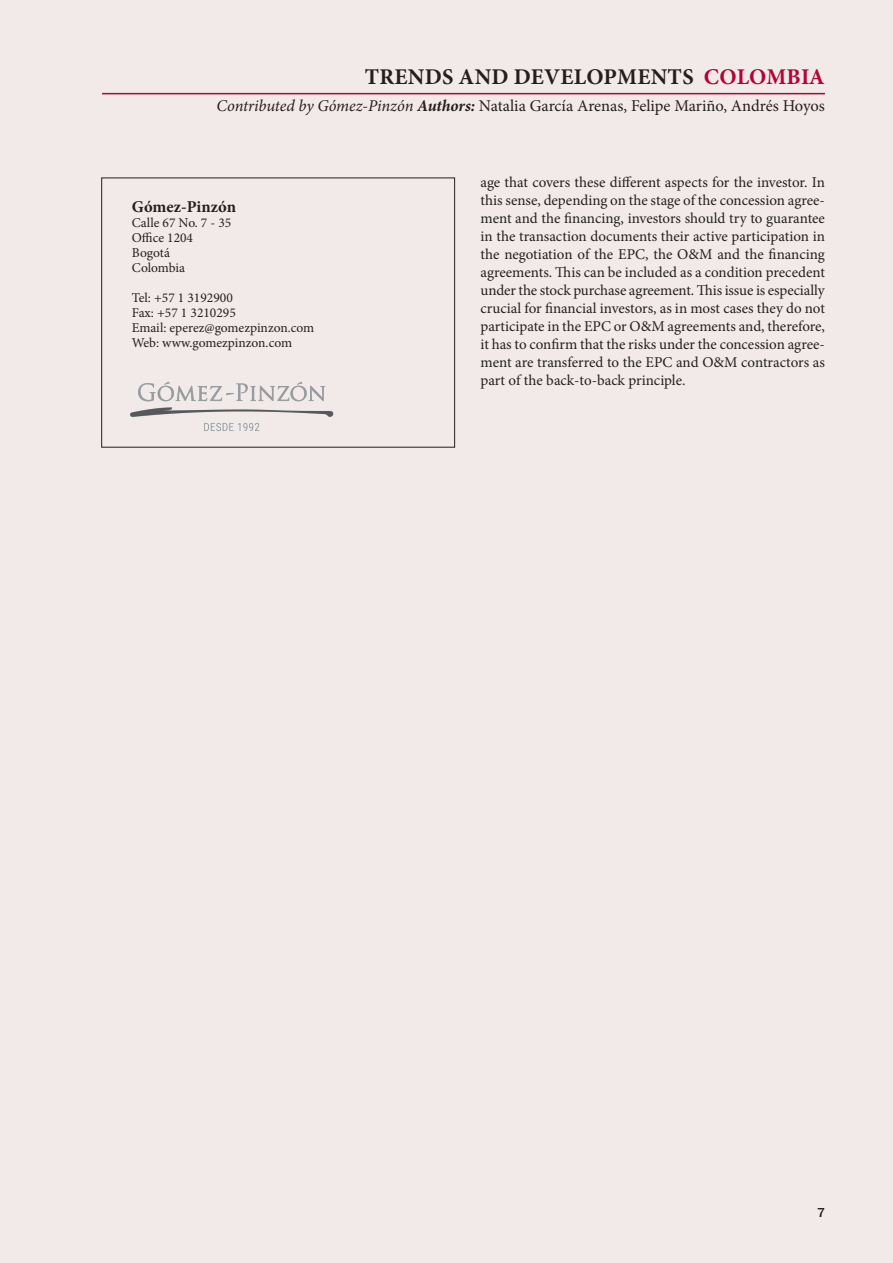
<style>
.page{position:relative;width:893px;height:1263px;background:#f1eae9}
.page>*{position:absolute;margin:0;border:0;box-sizing:border-box;transform-origin:0 0}
.t1{font:700 22.5px "Minion Pro";letter-spacing:.01em;color:#231f20}
.t2{font:700 22.5px "Minion Pro";color:#b30437}
.t3{font:16.5px "Minion Pro";letter-spacing:-.005em;color:#231f20}
.t4{font:700 16.5px "Minion Pro";color:#231f20}
.t5{font:15px/18px "Minion Pro";color:#231f20;text-align:justify}
.t6{font:13.5px/15px "Minion Pro";color:#231f20}
.t7{font:500 13.5px "Franklin Gothic URW";color:#231f20}
.s1{color:#b30437}
.s2{font-style:italic}
.s3{font-weight:700;font-style:italic}
</style>
<div class="page">
<hr style="left:102px;top:93px;width:723px;height:1px;background:#b30437">
<div style="left:101px;top:178px;width:354px;height:270px;border:1px solid #231f20"></div>
<img style="left:130px;top:381px;width:204px;height:51px">
<h1 class="t1" style="left:365px;top:61px;width:372px">TRENDS AND DEVELOPMENTS <span class="s1">COLOM</span></h1>
<h1 class="t2" style="left:787px;top:61px;width:39px">BIA</h1>
<p class="t3" style="left:217px;top:95px;width:610px"><span class="s2">Contributed by Gómez-Pinzón</span> <span class="s3">Authors:</span> Natalia García Arenas, Felipe Mariño, Andrés Hoyos</p>
<p class="t4" style="left:132px;top:195px;width:106px">GÓMEZ-PINZÓN</p>
<p class="t6" style="left:132px;top:215px;width:101px">Calle 67 No. 7 - 35<br>Office 1204<br>Bogotá<br>Colombia</p>
<p class="t6" style="left:132px;top:290px;width:184px">Tel: +57 1 3192900<br>Fax: +57 1 3210295<br>Email: eperez@gomezpinzon.com<br>Web: www.gomezpinzon.com</p>
<p class="t5" style="left:480px;top:173px;width:346px">age that covers these different aspects for the investor. In this sense, depending on the stage of the concession agree&shy;ment and the financing, investors should try to guarantee in the transaction documents their active participation in the negotiation of the EPC, the O&amp;M and the financing agreements. This can be included as a condition precedent under the stock purchase agreement. This issue is especially crucial for financial investors, as in most cases they do not participate in the EPC or O&amp;M agreements and, therefore, it has to confirm that the risks under the concession agree&shy;ment are transferred to the EPC and O&amp;M contractors as part of the back-to-back principle.</p>
<p class="t7" style="left:817px;top:1204px;width:9px">7</p>
</div>
